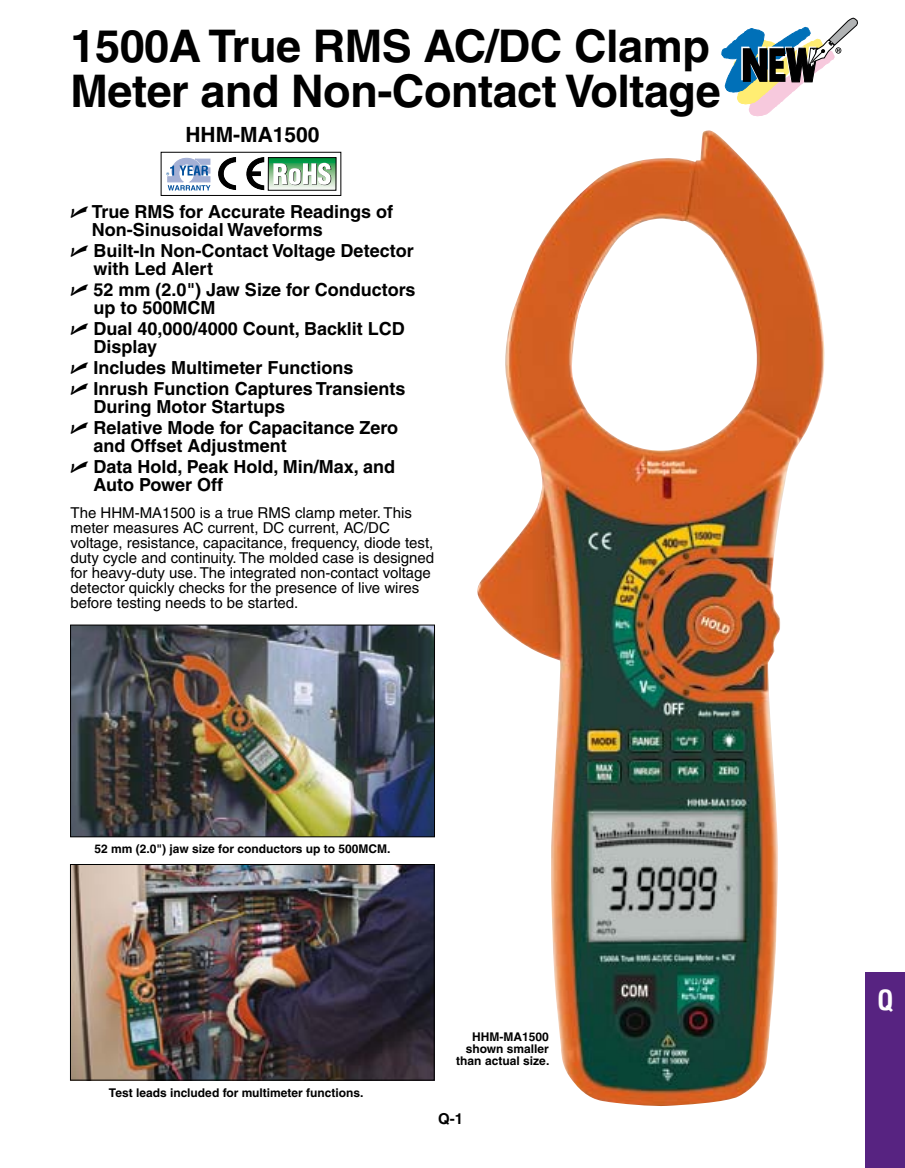
<style>
.page{position:relative;width:905px;height:1168px;background:#fff}
.page>*{position:absolute;margin:0;border:0;box-sizing:border-box;transform-origin:0 0}
.t1{font:700 45px/45px "Helvetica";letter-spacing:-.01em;color:#000}
.t2{font:700 condensed 27px "Helvetica";color:#fff}
.t3{font:700 21px "Helvetica";color:#000}
.t4{font:700 18px/18px "Helvetica";color:#000}
.t5{font:15px/15px "Helvetica";color:#000}
.t6{font:700 15px "Helvetica";color:#000}
.t7{font:700 12px/12px "Helvetica";color:#000;text-align:right}
.s1{font-family:"Universal Newswith Comm Pi";font-weight:400}
</style>
<div class="page">
<div style="left:865px;top:972px;width:39px;height:196px;background:#572381"></div>
<svg style="left:721px;top:17px;width:137px;height:100px"></svg>
<div style="left:161px;top:152px;width:180px;height:44px;border:1px solid #000"></div>
<svg style="left:218px;top:157px;width:46px;height:33px"></svg>
<div style="left:248px;top:171px;width:13px;height:5px;background:#000"></div>
<svg style="left:270px;top:159px;width:64px;height:30px"></svg>
<div style="left:268px;top:157px;width:68px;height:34px;border:1px solid #000"></div>
<svg style="left:273px;top:163px;width:58px;height:22px"></svg>
<svg style="left:166px;top:158px;width:44px;height:32px"></svg>
<img style="left:477px;top:130px;width:348px;height:976px">
<img style="left:72px;top:627px;width:361px;height:208px">
<div style="left:70px;top:625px;width:365px;height:212px;border:1px solid #000"></div>
<img style="left:72px;top:866px;width:360px;height:212px">
<div style="left:70px;top:864px;width:364px;height:216px;border:1px solid #000"></div>
<h1 class="t1" style="left:71px;top:23px;width:651px">1500A True RMS AC/DC Clamp<br>Meter and Non-Contact Voltage</h1>
<p class="t3" style="left:185px;top:122px;width:136px">HHM-MA1500</p>
<p class="t4" style="left:92px;top:202px;width:303px;text-indent:-21px"><span class="s1">U</span> True RMS for Accurate Readings of<br>Non-Sinusoidal Waveforms</p>
<p class="t4" style="left:94px;top:241px;width:321px;text-indent:-23px"><span class="s1">U</span> Built-In Non-Contact Voltage Detector with Led Alert</p>
<p class="t4" style="left:94px;top:280px;width:323px;text-indent:-23px"><span class="s1">U</span> 52 mm (2.0") Jaw Size for Conductors up to 500MCM</p>
<p class="t4" style="left:94px;top:319px;width:313px;text-indent:-23px"><span class="s1">U</span> Dual 40,000/4000 Count, Backlit LCD<br>Display</p>
<p class="t4" style="left:71px;top:357px;width:336px;line-height:21px"><span class="s1">U</span> Includes Multimeter Functions<br><span class="s1">U</span> Inrush Function Captures Transients</p>
<p class="t4" style="left:71px;top:396px;width:329px;line-height:21px;text-indent:23px">During Motor Startups<br><span class="s1">U</span> Relative Mode for Capacitance Zero</p>
<p class="t4" style="left:71px;top:435px;width:326px;line-height:21px;text-indent:23px">and Offset Adjustment<br><span class="s1">U</span> Data Hold, Peak Hold, Min/Max, and</p>
<p class="t4" style="left:94px;top:475px;width:131px">Auto Power Off</p>
<p class="t5" style="left:71px;top:505px;width:365px">The HHM-MA1500 is a true RMS clamp meter. This meter measures AC current, DC current, AC/DC voltage, resistance, capacitance, frequency, diode test, duty cycle and continuity. The molded case is designed for heavy-duty use. The integrated non-contact voltage detector quickly checks for the presence of live wires before testing needs to be started.</p>
<p class="t7" style="left:95px;top:842px;width:297px">52 mm (2.0") jaw size for conductors up to 500MCM.</p>
<p class="t7" style="left:109px;top:1086px;width:256px">Test leads included for multimeter functions.</p>
<p class="t7" style="left:456px;top:1030px;width:95px">HHM-MA1500 shown smaller than actual size.</p>
<p class="t6" style="left:438px;top:1110px;width:27px">Q-1</p>
<h2 class="t2" style="left:877px;top:983px;width:18px">Q</h2>
</div>
